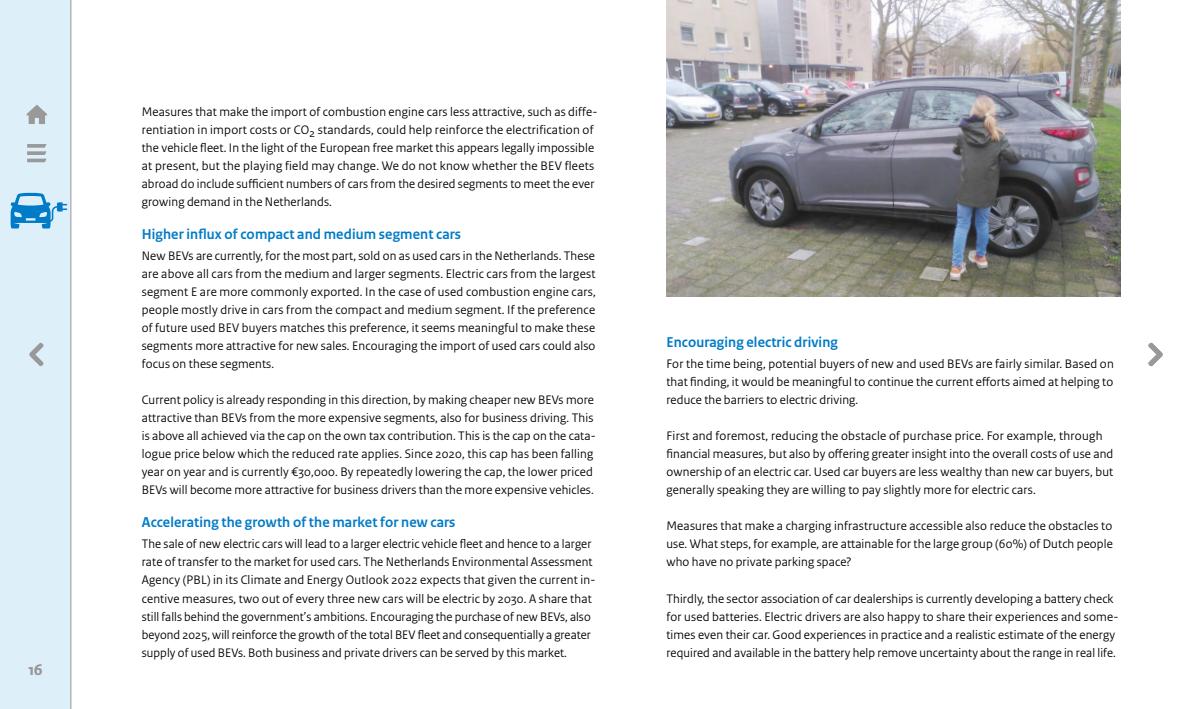
<style>
.page{position:relative;width:1191px;height:709px;background:#fff}
.page>*{position:absolute;margin:0;border:0;box-sizing:border-box;transform-origin:0 0}
.t1{font:700 16px "Rijksoverheid Sans Heading";color:#999}
.Subkoppen_15_17pt_Bo{font:700 15px "Rijksoverheid Sans Heading";letter-spacing:.01em;color:#007bc7}
.Bodytekst_13_17pt{font:13px/18px "Rijksoverheid Sans Heading";letter-spacing:.01em;color:#000}
</style>
<div class="page">
<div style="left:0;top:0;width:71px;height:709px;background:#ddeff8"></div>
<svg style="left:29px;top:342px;width:15px;height:24px"></svg>
<hr style="left:71px;top:0;width:1px;height:709px;background:#999">
<svg style="left:27px;top:144px;width:20px;height:18px"></svg>
<svg style="left:27px;top:105px;width:20px;height:19px"></svg>
<svg style="left:11px;top:193px;width:56px;height:35px"></svg>
<svg style="left:1148px;top:342px;width:14px;height:24px"></svg>
<img style="left:666px;top:0;width:454px;height:296px">
<p class="t1" style="left:28px;top:660px;width:16px">16</p>
<p class="Bodytekst_13_17pt" style="left:142px;top:103px;width:457px">Measures that make the import of combustion engine cars less attractive, such as diffe&shy;rentiation in import costs or CO<sub>2</sub> standards, could help reinforce the electrification of the vehicle fleet. In the light of the European free market this appears legally impossible at present, but the playing field may change. We do not know whether the BEV fleets abroad do include sufficient numbers of cars from the desired segments to meet the ever growing demand in the Netherlands.</p>
<p class="Subkoppen_15_17pt_Bo" style="left:142px;top:226px;width:321px">Higher influx of compact and medium segment cars</p>
<p class="Bodytekst_13_17pt" style="left:142px;top:247px;width:455px;text-align:justify">New BEVs are currently, for the most part, sold on as used cars in the Netherlands. These are above all cars from the medium and larger segments. Electric cars from the largest segment E are more commonly exported. In the case of used combustion engine cars, people mostly drive in cars from the compact and medium segment. If the preference of future used BEV buyers matches this preference, it seems meaningful to make these segments more attractive for new sales. Encouraging the import of used cars could also focus on these segments.</p>
<p class="Bodytekst_13_17pt" style="left:142px;top:391px;width:455px">Current policy is already responding in this direction, by making cheaper new BEVs more attractive than BEVs from the more expensive segments, also for business driving. This is above all achieved via the cap on the own tax contribution. This is the cap on the cata&shy;logue price below which the reduced rate applies. Since 2020, this cap has been falling year on year and is currently €30,000. By repeatedly lowering the cap, the lower priced BEVs will become more attractive for business drivers than the more expensive vehicles.</p>
<p class="Subkoppen_15_17pt_Bo" style="left:142px;top:514px;width:315px">Accelerating the growth of the market for new cars</p>
<p class="Bodytekst_13_17pt" style="left:142px;top:535px;width:455px">The sale of new electric cars will lead to a larger electric vehicle fleet and hence to a larger rate of transfer to the market for used cars. The Netherlands Environmental Assessment Agency (PBL) in its Climate and Energy Outlook 2022 expects that given the current in&shy;centive measures, two out of every three new cars will be electric by 2030. A share that still falls behind the government’s ambitions. Encouraging the purchase of new BEVs, also beyond 2025, will reinforce the growth of the total BEV fleet and consequentially a greater supply of used BEVs. Both business and private drivers can be served by this market.</p>
<p class="Subkoppen_15_17pt_Bo" style="left:666px;top:334px;width:173px">Encouraging electric driving</p>
<p class="Bodytekst_13_17pt" style="left:666px;top:355px;width:449px;text-align:justify">For the time being, potential buyers of new and used BEVs are fairly similar. Based on that finding, it would be meaningful to continue the current efforts aimed at helping to reduce the barriers to electric driving.</p>
<p class="Bodytekst_13_17pt" style="left:666px;top:427px;width:448px">First and foremost, reducing the obstacle of purchase price. For example, through financial measures, but also by offering greater insight into the overall costs of use and ownership of an electric car. Used car buyers are less wealthy than new car buyers, but generally speaking they are willing to pay slightly more for electric cars.</p>
<p class="Bodytekst_13_17pt" style="left:666px;top:517px;width:448px;text-align:justify">Measures that make a charging infrastructure accessible also reduce the obstacles to use. What steps, for example, are attainable for the large group (60%) of Dutch people who have no private parking space?</p>
<p class="Bodytekst_13_17pt" style="left:666px;top:589px;width:453px">Thirdly, the sector association of car dealerships is currently developing a battery check for used batteries. Electric drivers are also happy to share their experiences and some&shy;times even their car. Good experiences in practice and a realistic estimate of the energy required and available in the battery help remove uncertainty about the range in real life.</p>
</div>
